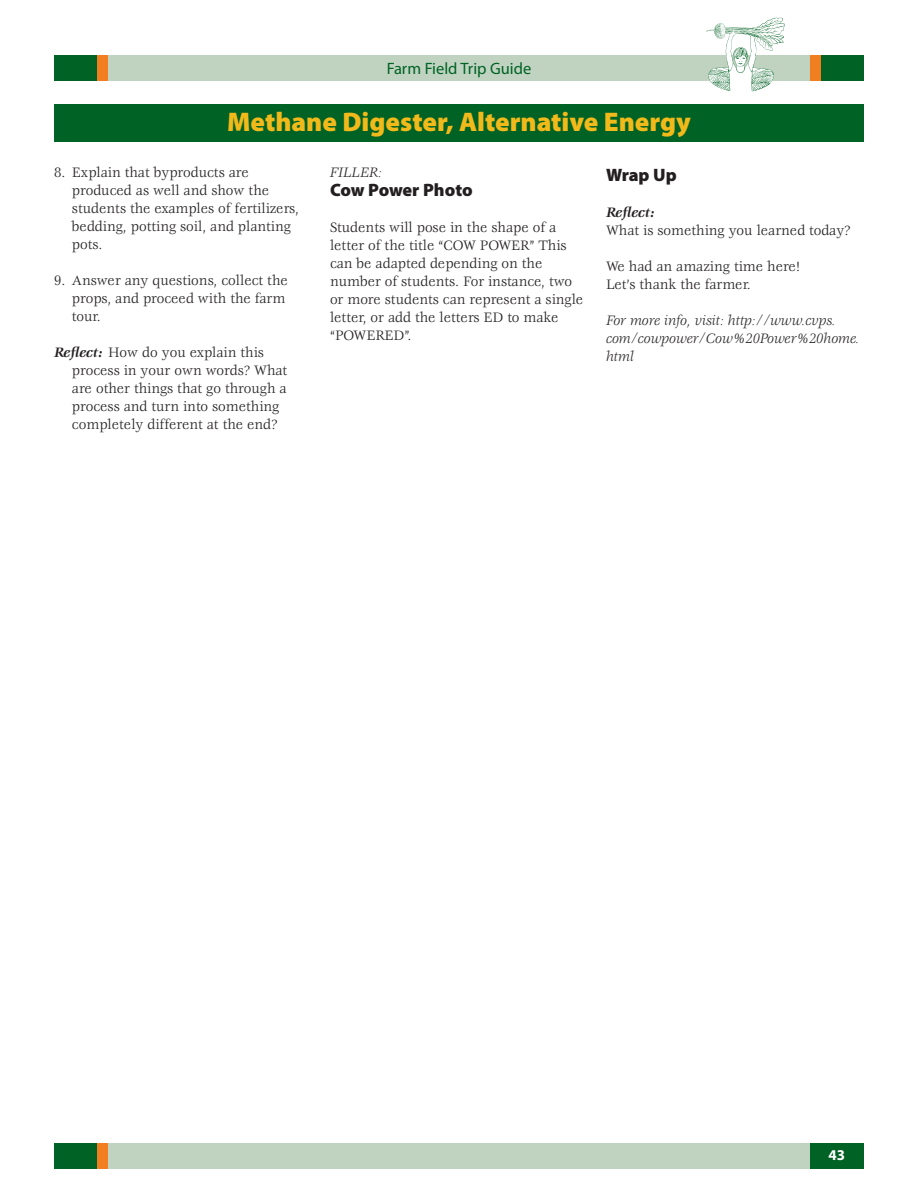
<style>
.page{position:relative;width:918px;height:1188px;background:#fff}
.page>*{position:absolute;margin:0;border:0;box-sizing:border-box;transform-origin:0 0}
.t1{font:900 27px "Myriad Pro";color:#f2b91a}
.t2{font:900 18px "Myriad Pro";letter-spacing:-.005em;color:#231f20}
.t3{font:16.5px "Myriad Pro";color:#006224}
.t4{font:15px/18px "Veljovic Std";color:#231f20;scale:.95 1}
.t5{font:italic 15px/18px "Veljovic Std";color:#231f20;scale:.95 1}
.t6{font:italic 700 15px "Veljovic Std";color:#231f20;scale:.95 1}
.t7{font:700 15px "Myriad Pro";color:#fff}
.s1{font-weight:700;font-style:italic}
</style>
<div class="page">
<div style="left:804px;top:1143px;width:60px;height:26px;background:#006224"></div>
<div style="left:108px;top:1143px;width:702px;height:26px;background:#bfd3c0"></div>
<div style="left:108px;top:55px;width:702px;height:26px;background:#bfd3c0"></div>
<svg style="left:706px;top:18px;width:79px;height:74px"></svg>
<div style="left:54px;top:55px;width:43px;height:26px;background:#006224"></div>
<div style="left:97px;top:55px;width:11px;height:26px;background:#f17f22"></div>
<div style="left:821px;top:55px;width:43px;height:26px;background:#006224"></div>
<div style="left:810px;top:55px;width:11px;height:26px;background:#f17f22"></div>
<div style="left:54px;top:1143px;width:43px;height:26px;background:#006224"></div>
<div style="left:97px;top:1143px;width:11px;height:26px;background:#f17f22"></div>
<div style="left:54px;top:104px;width:810px;height:38px;background:#006224"></div>
<p class="t3" style="left:387px;top:59px;width:146px">Farm Field Trip Guide</p>
<h1 class="t1" style="left:227px;top:106px;width:465px">Methane Digester, Alternative Energy</h1>
<p class="t4" style="left:72px;top:164px;width:240px;text-indent:-18px">8. Explain that byproducts are produced as well and show the students the examples of fertilizers, bedding, potting soil, and planting pots.</p>
<p class="t4" style="left:72px;top:272px;width:229px;text-indent:-18px">9. Answer any questions, collect the props, and proceed with the farm tour.</p>
<p class="t4" style="left:72px;top:344px;width:228px;text-indent:-18px"><span class="s1">Reflect:</span> How do you explain this process in your own words? What are other things that go through a process and turn into something completely different at the end?</p>
<p class="t5" style="left:330px;top:164px;width:57px">FILLER:</p>
<p class="t2" style="left:330px;top:180px;width:144px">Cow Power Photo</p>
<p class="t4" style="left:330px;top:219px;width:268px">Students will pose in the shape of a letter of the title “COW POWER” This can be adapted depending on the number of students. For instance, two or more students can represent a single letter, or add the letters ED to make “POWERED”.</p>
<p class="t2" style="left:606px;top:165px;width:72px">Wrap Up</p>
<p class="t6" style="left:606px;top:204px;width:53px">Reflect:</p>
<p class="t4" style="left:606px;top:222px;width:259px">What is something you learned today?</p>
<p class="t4" style="left:606px;top:258px;width:206px">We had an amazing time here!<br>Let’s thank the farmer.</p>
<p class="t5" style="left:606px;top:312px;width:268px">For more info, visit: http://www.cvps. com/cowpower/Cow%20Power%20home. html</p>
<p class="t7" style="left:829px;top:1147px;width:18px">43</p>
</div>
